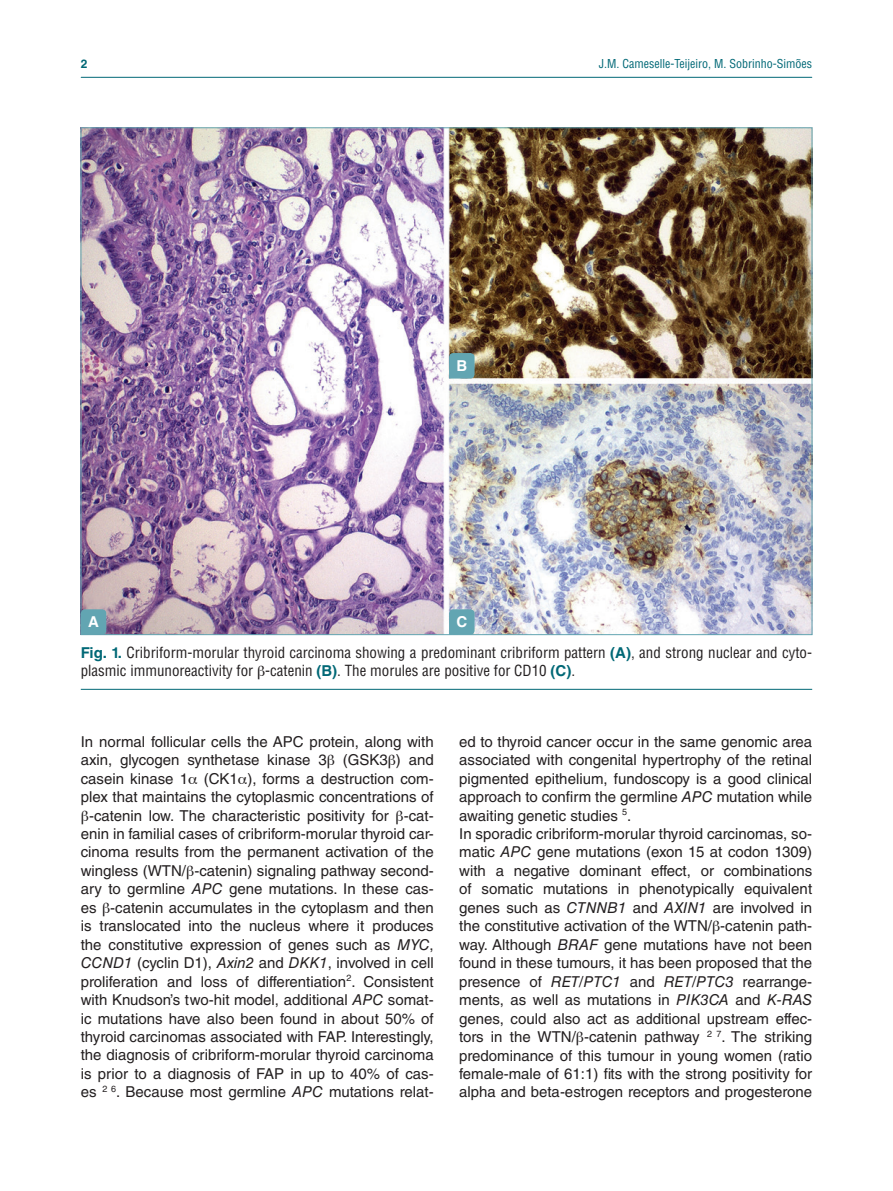
<style>
.page{position:relative;width:893px;height:1191px;background:#fff}
.page>*{position:absolute;margin:0;border:0;box-sizing:border-box;transform-origin:0 0}
.t1{font:15px/18.5px "Helvetica LT Std";color:#231f20;text-align:center}
.t2{font:condensed 15px/18px "Helvetica LT Std";color:#231f20}
.t3{font:700 15px "Helvetica LT Std";color:#fff}
.t4{font:condensed 12px "Helvetica LT Std";color:#006876}
.t5{font:700 12px "Helvetica LT Std";color:#006876}
.s1{font-weight:700;font-stretch:normal;color:#006876}
.s2{font-style:italic}
</style>
<div class="page">
<hr style="left:81px;top:77px;width:731px;height:1px;background:#006876">
<img style="left:83px;top:130px;width:727px;height:503px">
<hr style="left:81px;top:689px;width:731px;height:1px;background:#006876">
<svg style="left:81px;top:609px;width:25px;height:26px"></svg>
<svg style="left:449px;top:609px;width:26px;height:26px"></svg>
<svg style="left:449px;top:353px;width:26px;height:25px"></svg>
<p class="t5" style="left:81px;top:57px;width:8px">2</p>
<p class="t4" style="left:599px;top:56px;width:215px">J.M. Cameselle-Teijeiro, M. Sobrinho-Simões</p>
<p class="t3" style="left:456px;top:357px;width:12px">B</p>
<p class="t3" style="left:88px;top:613px;width:12px">A</p>
<p class="t3" style="left:456px;top:613px;width:12px">C</p>
<p class="t2" style="left:81px;top:644px;width:733px"><span class="s1">Fig. 1.</span> Cribriform-morular thyroid carcinoma showing a predominant cribriform pattern <span class="s1">(A)</span>, and strong nuclear and cyto&shy;plasmic immunoreactivity for -catenin <span class="s1">(B)</span>. The morules are positive for CD10 <span class="s1">(C)</span>.</p>
<p class="t1" style="left:81px;top:732px;width:354px">In normal follicular cells the APC protein, along with axin, glycogen synthetase kinase 3 (GSK3 ) and casein kinase 1 (CK1 ), forms a destruction com&shy;plex that maintains the cytoplasmic concentrations of -catenin low. The characteristic positivity for -cat&shy;enin in familial cases of cribriform-morular thyroid car&shy;cinoma results from the permanent activation of the wingless (WTN/ -catenin) signaling pathway second&shy;ary to germline <span class="s2">APC</span> gene mutations. In these cas&shy;es -catenin accumulates in the cytoplasm and then is translocated into the nucleus where it produces the constitutive expression of genes such as <span class="s2">MYC</span>, <span class="s2">CCND1</span> (cyclin D1), <span class="s2">Axin2</span> and <span class="s2">DKK1</span>, involved in cell proliferation and loss of differentiation<sup>2</sup>. Consistent with Knudson’s two-hit model, additional <span class="s2">APC</span> somat&shy;ic mutations have also been found in about 50% of thyroid carcinomas associated with FAP. Interestingly, the diagnosis of cribriform-morular thyroid carcinoma is prior to a diagnosis of FAP in up to 40% of cas&shy;es <sup>2</sup> <sup>6</sup>. Because most germline <span class="s2">APC</span> mutations relat-</p>
<p class="t1" style="left:459px;top:732px;width:354px;text-align:left">ed to thyroid cancer occur in the same genomic area associated with congenital hypertrophy of the retinal pigmented epithelium, fundoscopy is a good clinical approach to confirm the germline <span class="s2">APC</span> mutation while awaiting genetic studies <sup>5</sup>.<br>In sporadic cribriform-morular thyroid carcinomas, so&shy;matic <span class="s2">APC</span> gene mutations (exon 15 at codon 1309) with a negative dominant effect, or combinations of somatic mutations in phenotypically equivalent genes such as <span class="s2">CTNNB1</span> and <span class="s2">AXIN1</span> are involved in the constitutive activation of the WTN/ -catenin path&shy;way. Although <span class="s2">BRAF</span> gene mutations have not been found in these tumours, it has been proposed that the presence of <span class="s2">RET/PTC1</span> and <span class="s2">RET/PTC3</span> rearrange&shy;ments, as well as mutations in <span class="s2">PIK3CA</span> and <span class="s2">K-RAS </span>genes, could also act as additional upstream effec&shy;tors in the WTN/ -catenin pathway <sup>2</sup> <sup>7</sup>. The striking predominance of this tumour in young women (ratio female-male of 61:1) fits with the strong positivity for alpha and beta-estrogen receptors and progesterone</p>
</div>
